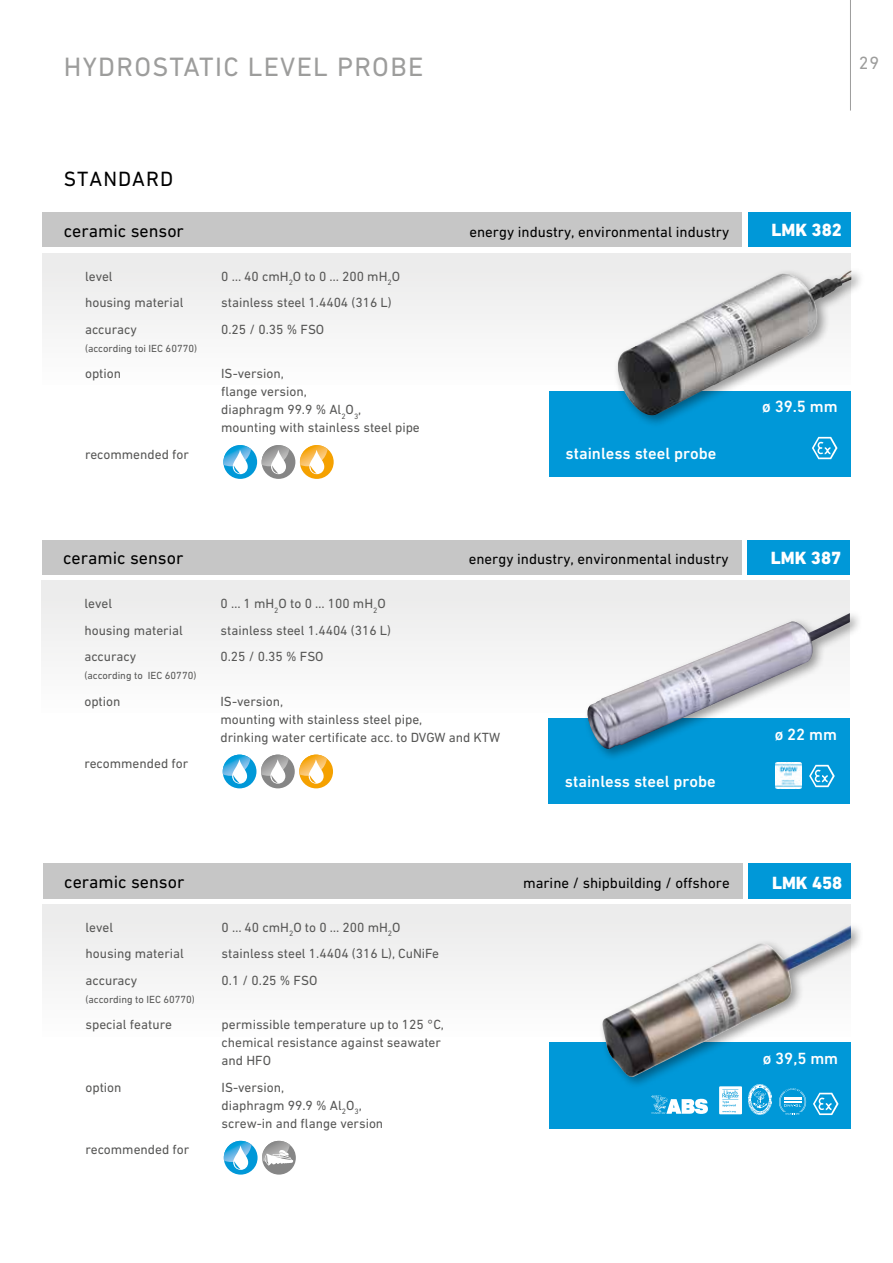
<style>
.page{position:relative;width:893px;height:1263px;background:#fff}
.page>*{position:absolute;margin:0;border:0;box-sizing:border-box;transform-origin:0 0}
.t1{font:27px "DIN Next LT Pro";letter-spacing:.05em;color:#9d9d9c}
.t2{font:21px "DIN Next LT Pro";letter-spacing:.05em;color:#000}
.t3{font:18px "DIN Next LT Pro";color:#000}
.t4{font:800 18px "DIN Next LT Pro";color:#fff}
.t5{font:18px "DIN Next LT Pro";color:#9d9d9c}
.t6{font:500 16.5px "DIN Next LT Pro";color:#fff}
.t7{font:15px "DIN Next LT Pro";color:#000}
.t8{font:13.5px/18px "DIN Next LT Pro";color:#575756}
.t9{font:10.5px "DIN Next LT Pro";color:#575756}
</style>
<div class="page">
<hr style="left:850px;top:0;width:1px;height:111px;background:#9d9d9c">
<div style="left:748px;top:213px;width:102px;height:34px;background:#0098d8"></div>
<div style="left:43px;top:253px;width:807px;height:132px;background:#f3f3f3"></div>
<div style="left:43px;top:213px;width:699px;height:34px;background:#c6c6c6"></div>
<div style="left:549px;top:391px;width:301px;height:85px;background:#0098d8"></div>
<div style="left:223px;top:445px;width:34px;height:34px;background:#0098d8;border-radius:50%"></div>
<svg style="left:223px;top:445px;width:28px;height:29px"></svg>
<div style="left:262px;top:445px;width:33px;height:34px;background:#868686;border-radius:50%"></div>
<svg style="left:262px;top:445px;width:27px;height:29px"></svg>
<svg style="left:300px;top:445px;width:34px;height:34px"></svg>
<svg style="left:300px;top:445px;width:28px;height:29px"></svg>
<svg style="left:812px;top:437px;width:25px;height:22px"></svg>
<div style="left:613px;top:266px;width:252px;height:162px;background:#000;opacity:.4"></div>
<img style="left:618px;top:270px;width:233px;height:146px">
<div style="left:42px;top:540px;width:699px;height:34px;background:#c6c6c6"></div>
<div style="left:42px;top:580px;width:808px;height:132px;background:#f2f2f2"></div>
<div style="left:748px;top:540px;width:102px;height:34px;background:#0098d8"></div>
<div style="left:548px;top:719px;width:302px;height:85px;background:#0098d8"></div>
<div style="left:223px;top:755px;width:33px;height:33px;background:#0098d8;border-radius:50%"></div>
<svg style="left:223px;top:755px;width:27px;height:29px"></svg>
<div style="left:261px;top:755px;width:34px;height:33px;background:#868686;border-radius:50%"></div>
<svg style="left:261px;top:755px;width:28px;height:29px"></svg>
<div style="left:299px;top:755px;width:34px;height:33px;background:#f5a100;border-radius:50%"></div>
<svg style="left:299px;top:755px;width:28px;height:29px"></svg>
<svg style="left:809px;top:765px;width:26px;height:22px"></svg>
<img style="left:775px;top:763px;width:26px;height:25px">
<div style="left:583px;top:609px;width:280px;height:153px;background:#000;opacity:.4"></div>
<img style="left:582px;top:613px;width:268px;height:138px">
<div style="left:749px;top:864px;width:102px;height:34px;background:#0098d8"></div>
<div style="left:43px;top:904px;width:808px;height:132px;background:#f3f3f3"></div>
<div style="left:43px;top:864px;width:699px;height:34px;background:#c6c6c6"></div>
<div style="left:43px;top:865px;width:699px;height:34px;background:#c6c6c6"></div>
<div style="left:749px;top:865px;width:102px;height:34px;background:#0098d8"></div>
<div style="left:549px;top:1043px;width:302px;height:85px;background:#0098d8"></div>
<div style="left:224px;top:1141px;width:34px;height:33px;background:#0098d8;border-radius:50%"></div>
<svg style="left:224px;top:1141px;width:27px;height:29px"></svg>
<div style="left:262px;top:1141px;width:34px;height:33px;background:#868686;border-radius:50%"></div>
<svg style="left:262px;top:1141px;width:31px;height:24px"></svg>
<div style="left:598px;top:921px;width:266px;height:169px;background:#000;opacity:.4"></div>
<img style="left:602px;top:925px;width:249px;height:152px">
<svg style="left:813px;top:1093px;width:26px;height:22px"></svg>
<svg style="left:719px;top:1086px;width:23px;height:28px"></svg>
<svg style="left:779px;top:1088px;width:27px;height:27px"></svg>
<svg style="left:651px;top:1095px;width:57px;height:19px"></svg>
<h1 class="t1" style="left:64px;top:51px;width:361px">HYDROSTATIC LEVEL PROBE</h1>
<h3 class="t5" style="left:859px;top:52px;width:22px">29</h3>
<h2 class="t2" style="left:64px;top:167px;width:111px">STANDARD</h2>
<h3 class="t3" style="left:64px;top:220px;width:122px">ceramic sensor</h3>
<p class="t7" style="left:469px;top:223px;width:261px">energy industry, environmental industry</p>
<p class="t8" style="left:85px;top:267px;width:29px">level</p>
<p class="t8" style="left:221px;top:267px;width:180px">0 … 40 cmH<sub>2</sub>O to 0 … 200 mH<sub>2</sub>O</p>
<p class="t8" style="left:85px;top:293px;width:100px">housing material</p>
<p class="t8" style="left:221px;top:293px;width:172px">stainless steel 1.4404 (316 L)</p>
<p class="t8" style="left:85px;top:320px;width:53px">accuracy</p>
<p class="t8" style="left:221px;top:320px;width:105px">0.25 / 0.35 % FSO</p>
<p class="t9" style="left:85px;top:342px;width:114px">(according toi IEC 60770)</p>
<p class="t8" style="left:85px;top:364px;width:38px">option</p>
<p class="t8" style="left:221px;top:364px;width:200px">IS-version,<br>flange version,<br>diaphragm 99.9 % Al<sub>2</sub>O<sub>3</sub>,<br>mounting with stainless steel pipe</p>
<p class="t8" style="left:85px;top:445px;width:105px">recommended for</p>
<p class="t6" style="left:566px;top:444px;width:152px">stainless steel probe</p>
<h3 class="t4" style="left:772px;top:220px;width:72px">LMK 382</h3>
<p class="t6" style="left:762px;top:397px;width:77px">ø 39.5 mm</p>
<h3 class="t3" style="left:63px;top:548px;width:122px">ceramic sensor</h3>
<p class="t7" style="left:469px;top:550px;width:261px">energy industry, environmental industry</p>
<p class="t8" style="left:84px;top:594px;width:29px">level</p>
<p class="t8" style="left:220px;top:594px;width:167px">0 … 1 mH<sub>2</sub>O to 0 … 100 mH<sub>2</sub>O</p>
<p class="t8" style="left:84px;top:621px;width:100px">housing material</p>
<p class="t8" style="left:220px;top:621px;width:172px">stainless steel 1.4404 (316 L)</p>
<p class="t8" style="left:84px;top:647px;width:53px">accuracy</p>
<p class="t8" style="left:220px;top:647px;width:105px">0.25 / 0.35 % FSO</p>
<p class="t9" style="left:84px;top:669px;width:113px">(according to IEC 60770)</p>
<p class="t8" style="left:84px;top:692px;width:38px">option</p>
<p class="t8" style="left:220px;top:692px;width:281px">IS-version,<br>mounting with stainless steel pipe,<br>drinking water certificate acc. to DVGW and KTW</p>
<p class="t8" style="left:84px;top:754px;width:105px">recommended for</p>
<p class="t6" style="left:565px;top:771px;width:152px">stainless steel probe</p>
<h3 class="t3" style="left:64px;top:871px;width:122px">ceramic sensor</h3>
<p class="t7" style="left:523px;top:874px;width:208px">marine / shipbuilding / offshore</p>
<p class="t8" style="left:85px;top:918px;width:29px">level</p>
<p class="t8" style="left:222px;top:918px;width:180px">0 … 40 cmH<sub>2</sub>O to 0 … 200 mH<sub>2</sub>O</p>
<p class="t8" style="left:85px;top:944px;width:100px">housing material</p>
<p class="t8" style="left:222px;top:944px;width:219px">stainless steel 1.4404 (316 L), CuNiFe</p>
<p class="t8" style="left:85px;top:971px;width:53px">accuracy</p>
<p class="t8" style="left:222px;top:971px;width:97px">0.1 / 0.25 % FSO</p>
<p class="t9" style="left:85px;top:993px;width:111px">(according to IEC 60770)</p>
<p class="t8" style="left:85px;top:1015px;width:88px">special feature</p>
<p class="t8" style="left:222px;top:1015px;width:224px">permissible temperature up to 125 °C, chemical resistance against seawater and HFO</p>
<p class="t8" style="left:85px;top:1078px;width:38px">option</p>
<p class="t8" style="left:222px;top:1078px;width:163px">IS-version,<br>diaphragm 99.9 % Al<sub>2</sub>O<sub>3</sub>, screw-in and flange version</p>
<p class="t8" style="left:85px;top:1140px;width:105px">recommended for</p>
<h3 class="t4" style="left:771px;top:547px;width:72px">LMK 387</h3>
<p class="t6" style="left:775px;top:724px;width:64px">ø 22 mm</p>
<h3 class="t4" style="left:772px;top:871px;width:72px">LMK 458</h3>
<p class="t6" style="left:763px;top:1049px;width:77px">ø 39,5 mm</p>
<p class="t6" style="left:793px;top:1048px;width:6px">.</p>
</div>
